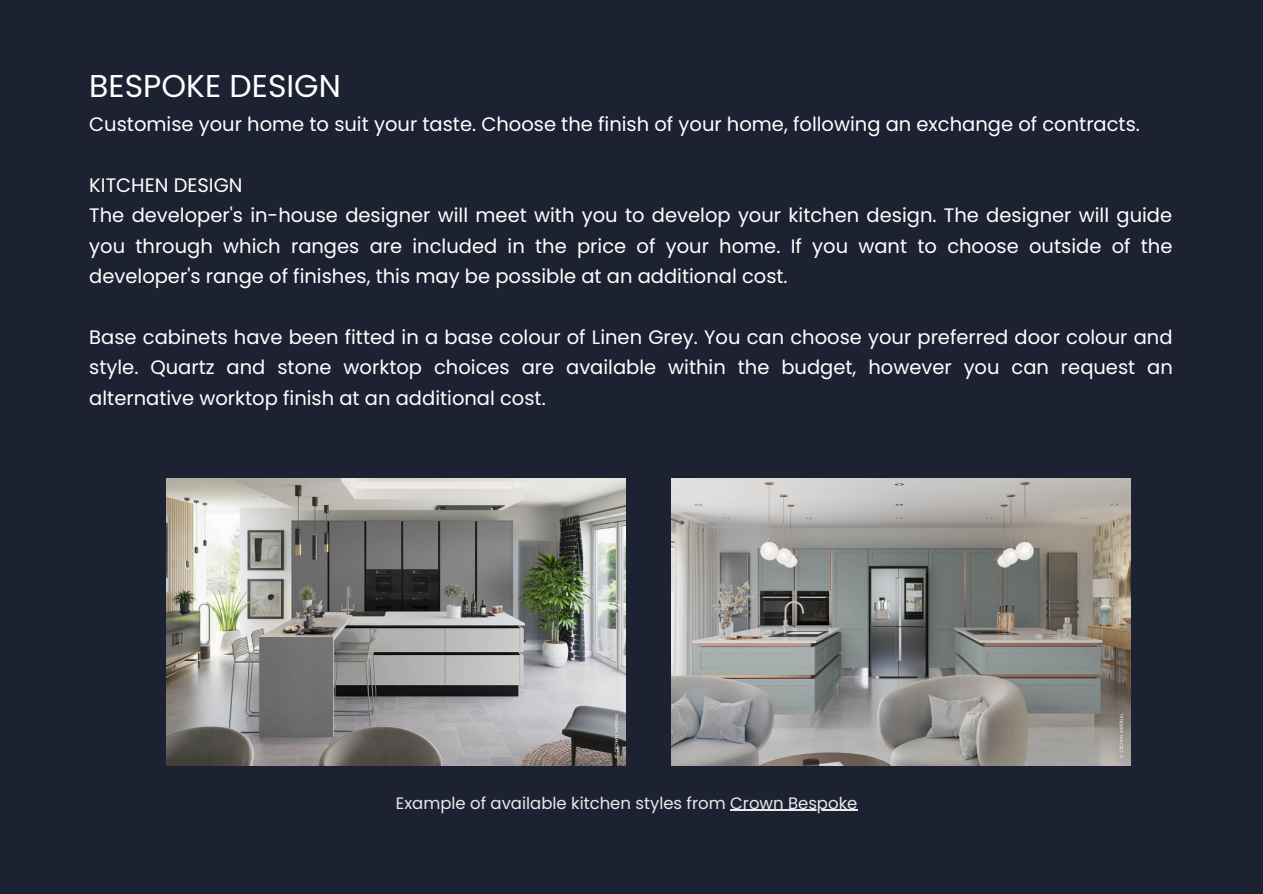
<style>
.page{position:relative;width:1263px;height:894px;background:#fff}
.page>*{position:absolute;margin:0;border:0;box-sizing:border-box;transform-origin:0 0}
.t1{font:31.5px "Poppins";color:#fff}
.t2{font:19.5px/30.3px "Poppins";color:#fff;text-align:justify}
.t3{font:16.5px "Poppins";color:#eaeaec}
</style>
<div class="page">
<div style="left:0;top:0;width:1263px;height:893px;background:#1d2232"></div>
<img style="left:166px;top:478px;width:459px;height:287px">
<img style="left:671px;top:478px;width:459px;height:287px">
<hr style="left:730px;top:809px;width:127px;height:1px;background:#eaeaec">
<p class="t1" style="left:89px;top:64px;width:253px">BESPOKE DESIGN</p>
<p class="t2" style="left:89px;top:109px;width:1052px">Customise your home to suit your taste. Choose the finish of your home, following an exchange of contracts.</p>
<p class="t2" style="left:89px;top:170px;width:155px">KITCHEN DESIGN</p>
<p class="t2" style="left:89px;top:200px;width:1085px">The developer's in-house designer will meet with you to develop your kitchen design. The designer will guide you through which ranges are included in the price of your home. If you want to choose outside of the developer's range of finishes, this may be possible at an additional cost.</p>
<p class="t2" style="left:89px;top:322px;width:1085px">Base cabinets have been fitted in a base colour of Linen Grey. You can choose your preferred door colour and style. Quartz and stone worktop choices are available within the budget, however you can request an alternative worktop finish at an additional cost.</p>
<p class="t3" style="left:396px;top:791px;width:463px">Example of available kitchen styles from Crown Bespoke</p>
</div>
